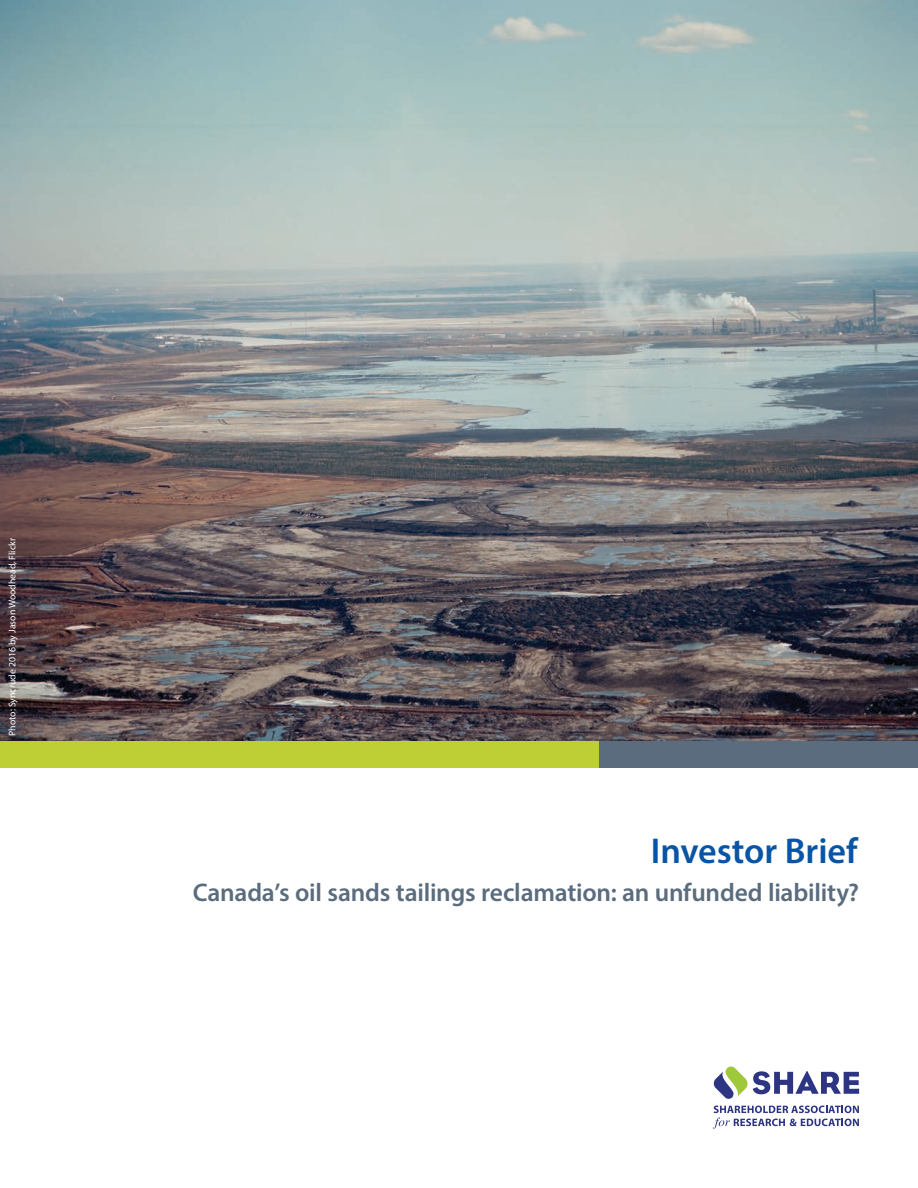
<style>
.page{position:relative;width:918px;height:1188px;background:#fff}
.page>*{position:absolute;margin:0;border:0;box-sizing:border-box;transform-origin:0 0}
.t1{font:600 36px "Myriad Pro";color:#0755a4}
.t2{font:600 25.5px "Myriad Pro";letter-spacing:-.01em;color:#5a6c7d}
.t3{font:9.75px "Myriad Pro";color:#fff}
</style>
<div class="page">
<img style="left:0;top:0;width:918px;height:741px">
<div style="left:0;top:741px;width:618px;height:27px;background:#bdcf34"></div>
<div style="left:599px;top:741px;width:319px;height:27px;background:#5a6c7d"></div>
<svg style="left:713px;top:1106px;width:146px;height:23px"></svg>
<svg style="left:713px;top:1066px;width:146px;height:33px"></svg>
<p class="t3" style="left:6px;top:736px;width:199px;rotate:-90deg">Photo: Syncrude 2016 by Jason Woodhead, Flickr</p>
<h1 class="t1" style="left:651px;top:828px;width:208px">Investor Brief</h1>
<p class="t2" style="left:193px;top:876px;width:668px">Canada’s oil sands tailings reclamation: an unfunded liability?</p>
</div>
